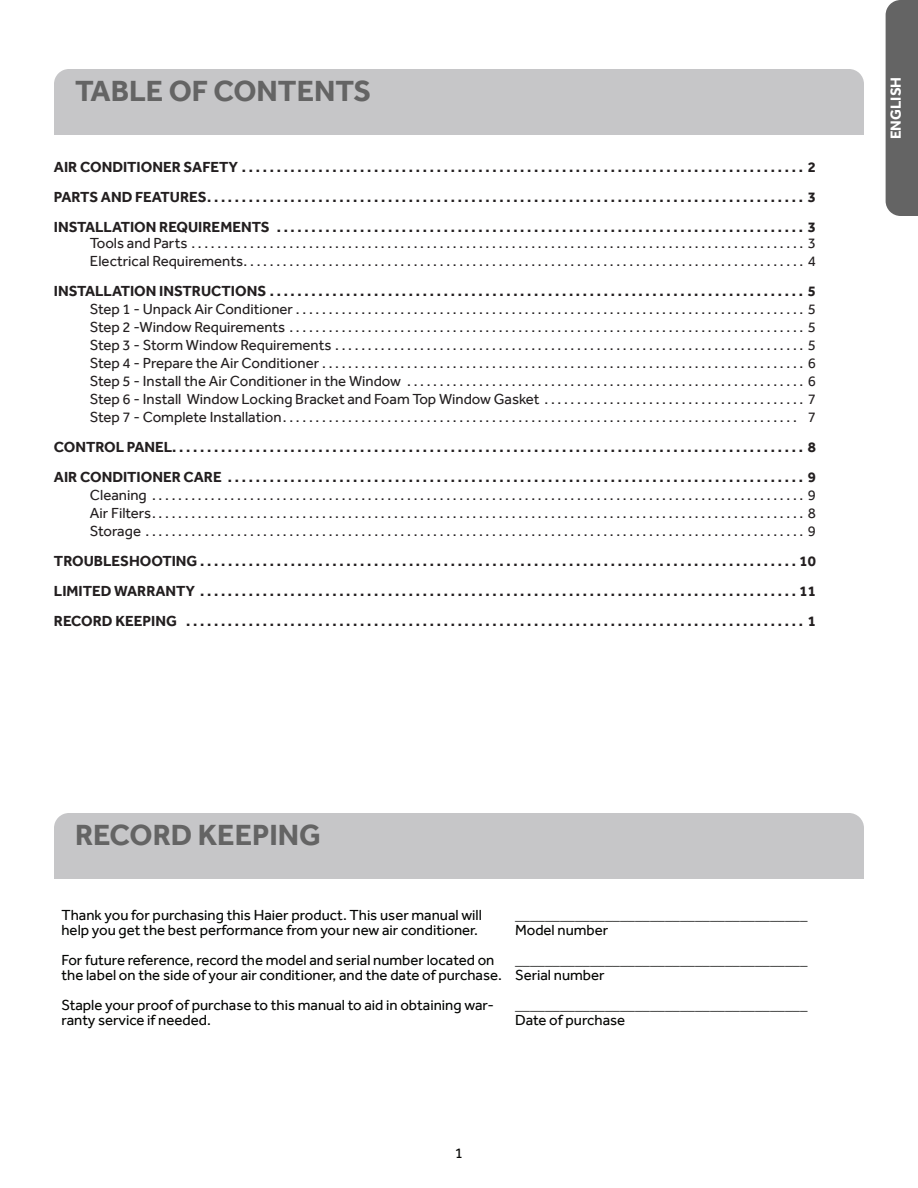
<style>
.page{position:relative;width:918px;height:1188px;background:#fff}
.page>*{position:absolute;margin:0;border:0;box-sizing:border-box;transform-origin:0 0}
.t1{font:700 30px "Effra";color:#646464}
.t2{font:15px/18px "Effra";color:#231f20;text-align:justify}
.t3{font:700 15px/30px "Effra";color:#231f20;text-align:justify}
.t4{font:15px/14.2px "Effra";color:#040503}
.t5{font:700 15px "Effra";color:#fff}
</style>
<div class="page">
<div style="left:54px;top:69px;width:810px;height:66px;background:#c6c6c8"></div>
<div style="left:886px;top:0;width:32px;height:216px;background:#646464"></div>
<div style="left:54px;top:813px;width:810px;height:66px;background:#c6c6c8"></div>
<h1 class="t1" style="left:75px;top:73px;width:298px">TABLE OF CONTENTS</h1>
<p class="t5" style="left:887px;top:139px;width:64px;rotate:-90deg">ENGLISH</p>
<p class="t3" style="left:54px;top:152px;width:763px">AIR CONDITIONER SAFETY ................................................................................. 2<br>PARTS AND FEATURES ...................................................................................... 3<br>INSTALLATION REQUIREMENTS ............................................................................ 3</p>
<p class="t2" style="left:90px;top:234px;width:727px">Tools and Parts .............................................................................................. 3<br>Electrical Requirements ...................................................................................... 4</p>
<p class="t3" style="left:54px;top:276px;width:763px">INSTALLATION INSTRUCTIONS ............................................................................. 5</p>
<p class="t2" style="left:90px;top:300px;width:727px">Step 1 - Unpack Air Conditioner .............................................................................. 5<br>Step 2 -Window Requirements ............................................................................... 5<br>Step 3 - Storm Window Requirements ........................................................................ 5<br>Step 4 - Prepare the Air Conditioner .......................................................................... 6<br>Step 5 - Install the Air Conditioner in the Window ............................................................. 6<br>Step 6 - Install Window Locking Bracket and Foam Top Window Gasket . . . . . . . . . . . . . . . . . . . . . . . . . . . . . . . . . . . . . . . . 7<br>Step 7 - Complete Installation ............................................................................... 7</p>
<p class="t3" style="left:54px;top:432px;width:763px">CONTROL PANEL ........................................................................................... 8<br>AIR CONDITIONER CARE ................................................................................... 9</p>
<p class="t2" style="left:90px;top:486px;width:727px">Cleaning .................................................................................................... 9<br>Air Filters .................................................................................................... 8<br>Storage ..................................................................................................... 9</p>
<p class="t3" style="left:54px;top:546px;width:763px">TROUBLESHOOTING . . . . . . . . . . . . . . . . . . . . . . . . . . . . . . . . . . . . . . . . . . . . . . . . . . . . . . . . . . . . . . . . . . . . . . . . . . . . . . . . . . . . . . 10<br>LIMITED WARRANTY ......................................................................................11<br>RECORD KEEPING ......................................................................................... 1</p>
<h1 class="t1" style="left:75px;top:817px;width:247px">RECORD KEEPING</h1>
<p class="t4" style="left:62px;top:908px;width:422px">Thank you for purchasing this Haier product. This user manual will help you get the best performance from your new air conditioner.</p>
<p class="t4" style="left:62px;top:953px;width:442px">For future reference, record the model and serial number located on the label on the side of your air conditioner, and the date of purchase.</p>
<p class="t4" style="left:62px;top:998px;width:434px">Staple your proof of purchase to this manual to aid in obtaining war&shy;ranty service if needed.</p>
<p class="t4" style="left:515px;top:908px;width:294px;line-height:15px">_______________________________________<br>Model number</p>
<p class="t4" style="left:515px;top:953px;width:294px;line-height:15px">_______________________________________<br>Serial number</p>
<p class="t4" style="left:515px;top:998px;width:294px;line-height:15px">_______________________________________<br>Date of purchase</p>
<p class="t4" style="left:455px;top:1146px;width:10px">1</p>
</div>
